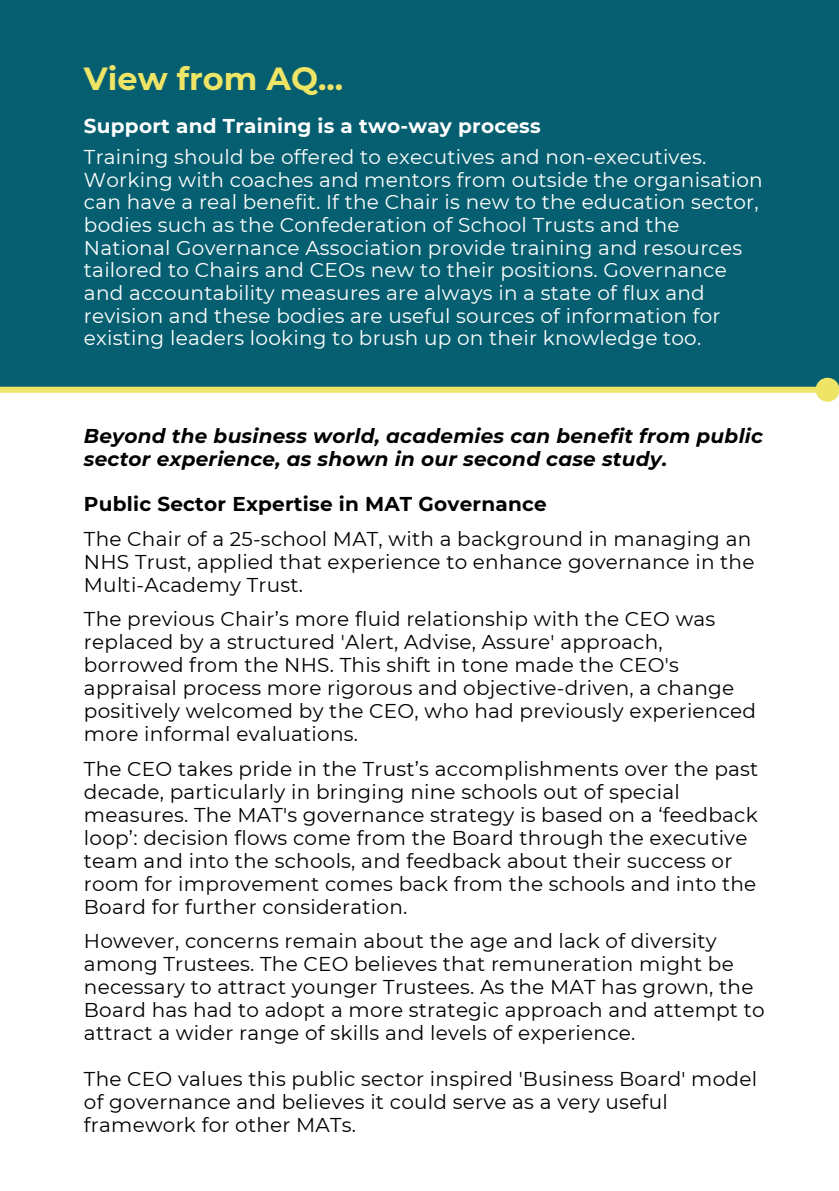
<style>
.page{position:relative;width:839px;height:1191px;background:#fff}
.page>*{position:absolute;margin:0;border:0;box-sizing:border-box;transform-origin:0 0}
.t1{font:700 32px "Montserrat";color:#eee465}
.t2{font:20px/23px "Montserrat";letter-spacing:.01em;color:#000}
.t3{font:20px/22.6px "Montserrat";letter-spacing:.01em;color:#fff}
.t4{font:italic 700 20px/23px "Montserrat";letter-spacing:.01em;color:#000}
.t5{font:700 20px "Montserrat";letter-spacing:.01em;color:#000}
.t6{font:700 20px "Montserrat";letter-spacing:.01em;color:#fff}
</style>
<div class="page">
<div style="left:0;top:0;width:838px;height:390px;background:#065f70"></div>
<div style="left:0;top:387px;width:817px;height:6px;background:#eee465"></div>
<div style="left:818px;top:381px;width:18px;height:18px;background:#eee465;border-radius:50%"></div>
<div style="left:815px;top:378px;width:23px;height:24px;border:6px solid #eee465;border-radius:50%"></div>
<h1 class="t1" style="left:84px;top:56px;width:261px">View from AQ...</h1>
<p class="t6" style="left:84px;top:111px;width:458px">Support and Training is a two-way process</p>
<p class="t3" style="left:84px;top:145px;width:680px">Training should be offered to executives and non-executives.<br>Working with coaches and mentors from outside the organisation can have a real benefit. If the Chair is new to the education sector, bodies such as the Confederation of School Trusts and the National Governance Association provide training and resources tailored to Chairs and CEOs new to their positions. Governance and accountability measures are always in a state of flux and revision and these bodies are useful sources of information for existing leaders looking to brush up on their knowledge too.</p>
<p class="t4" style="left:84px;top:423px;width:680px">Beyond the business world, academies can benefit from public sector experience, as shown in our second case study.</p>
<p class="t5" style="left:84px;top:490px;width:464px">Public Sector Expertise in MAT Governance</p>
<p class="t2" style="left:84px;top:526px;width:672px">The Chair of a 25-school MAT, with a background in managing an<br>NHS Trust, applied that experience to enhance governance in the<br>Multi-Academy Trust.</p>
<p class="t2" style="left:84px;top:607px;width:673px">The previous Chair’s more fluid relationship with the CEO was replaced by a structured 'Alert, Advise, Assure' approach, borrowed from the NHS. This shift in tone made the CEO's appraisal process more rigorous and objective-driven, a change positively welcomed by the CEO, who had previously experienced more informal evaluations.</p>
<p class="t2" style="left:84px;top:756px;width:676px">The CEO takes pride in the Trust’s accomplishments over the past decade, particularly in bringing nine schools out of special measures. The MAT's governance strategy is based on a ‘feedback loop’: decision flows come from the Board through the executive team and into the schools, and feedback about their success or room for improvement comes back from the schools and into the Board for further consideration.</p>
<p class="t2" style="left:84px;top:929px;width:682px">However, concerns remain about the age and lack of diversity among Trustees. The CEO believes that remuneration might be necessary to attract younger Trustees. As the MAT has grown, the Board has had to adopt a more strategic approach and attempt to attract a wider range of skills and levels of experience.</p>
<p class="t2" style="left:84px;top:1067px;width:674px">The CEO values this public sector inspired 'Business Board' model of governance and believes it could serve as a very useful framework for other MATs.</p>
</div>
